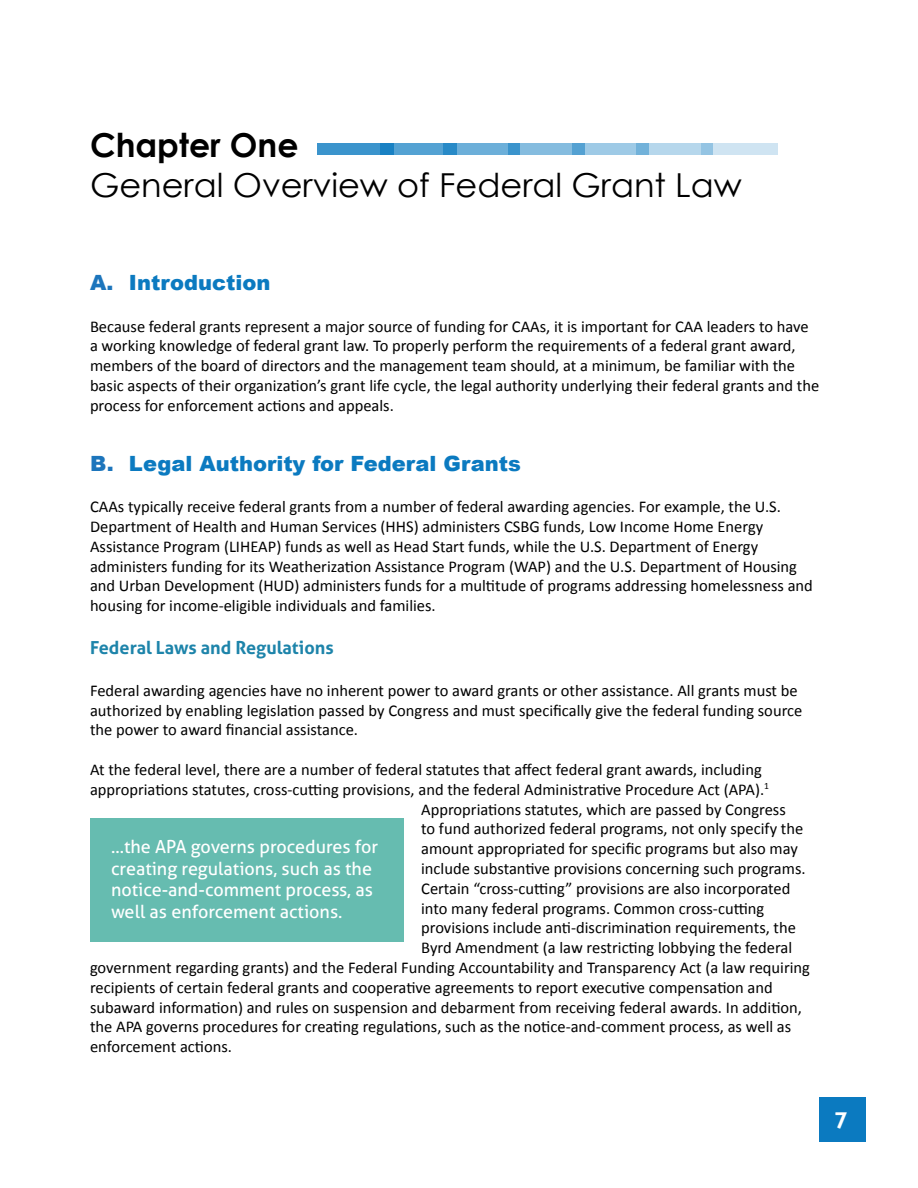
<style>
.page{position:relative;width:918px;height:1188px;background:#fff}
.page>*{position:absolute;margin:0;border:0;box-sizing:border-box;transform-origin:0 0}
.t1{font:33px "Century Gothic";color:#000}
.t2{font:700 33px "Century Gothic";color:#000}
.t3{font:700 22.5px "Aller";color:#fff}
.t4{font:900 21px "Arial";color:#0b7ac0}
.t5{font:18px/21.6px "Aller";color:#fff}
.t6{font:700 18px "Aller";color:#1d84aa}
.t7{font:16.5px/19.8px "Calibri";color:#000}
.s1{color:#1c75bc}
</style>
<div class="page">
<div style="left:819px;top:1097px;width:47px;height:45px;background:#0b7ac0"></div>
<div style="left:317px;top:143px;width:77px;height:11px;background:#3b94cc"></div>
<svg style="left:380px;top:143px;width:63px;height:11px"></svg>
<svg style="left:443px;top:143px;width:65px;height:11px"></svg>
<svg style="left:508px;top:143px;width:64px;height:11px"></svg>
<svg style="left:572px;top:143px;width:64px;height:11px"></svg>
<svg style="left:636px;top:143px;width:65px;height:11px"></svg>
<svg style="left:701px;top:143px;width:77px;height:11px"></svg>
<div style="left:90px;top:818px;width:313px;height:124px;background:#66bcb0"></div>
<h1 class="t2" style="left:90px;top:120px;width:210px">Chapter One</h1>
<h1 class="t1" style="left:90px;top:162px;width:653px">General Overview of Federal Grant Law</h1>
<p class="t4" style="left:90px;top:267px;width:182px"><span class="s1">A.</span> Introduction</p>
<p class="t7" style="left:90px;top:316px;width:731px">Because federal grants represent a major source of funding for CAAs, it is important for CAA leaders to have a working knowledge of federal grant law. To properly perform the requirements of a federal grant award, members of the board of directors and the management team should, at a minimum, be familiar with the basic aspects of their organization’s grant life cycle, the legal authority underlying their federal grants and the process for enforcement actions and appeals.</p>
<p class="t4" style="left:90px;top:448px;width:432px"><span class="s1">B.</span> Legal Authority for Federal Grants</p>
<p class="t7" style="left:90px;top:497px;width:724px">CAAs typically receive federal grants from a number of federal awarding agencies. For example, the U.S.<br>Department of Health and Human Services (HHS) administers CSBG funds, Low Income Home Energy Assistance Program (LIHEAP) funds as well as Head Start funds, while the U.S. Department of Energy administers funding for its Weatherization Assistance Program (WAP) and the U.S. Department of Housing and Urban Development (HUD) administers funds for a multitude of programs addressing homelessness and housing for income-eligible individuals and families.</p>
<p class="t6" style="left:90px;top:637px;width:245px">Federal Laws and Regulations</p>
<p class="t7" style="left:90px;top:680px;width:714px">Federal awarding agencies have no inherent power to award grants or other assistance. All grants must be authorized by enabling legislation passed by Congress and must specifically give the federal funding source the power to award financial assistance.</p>
<p class="t7" style="left:90px;top:760px;width:673px">At the federal level, there are a number of federal statutes that affect federal grant awards, including</p>
<p class="t7" style="left:90px;top:779px;width:681px">appropriations statutes, cross-cutting provisions, and the federal Administrative Procedure Act (APA).<sup>1</sup></p>
<p class="t7" style="left:421px;top:799px;width:366px">Appropriations statutes, which are passed by Congress</p>
<p class="t7" style="left:421px;top:819px;width:384px">to fund authorized federal programs, not only specify the</p>
<p class="t7" style="left:421px;top:839px;width:378px">amount appropriated for specific programs but also may</p>
<p class="t7" style="left:421px;top:859px;width:386px">include substantive provisions concerning such programs.</p>
<p class="t7" style="left:421px;top:878px;width:371px">Certain “cross-cutting” provisions are also incorporated</p>
<p class="t7" style="left:421px;top:898px;width:345px">into many federal programs. Common cross-cutting</p>
<p class="t7" style="left:421px;top:918px;width:376px">provisions include anti-discrimination requirements, the</p>
<p class="t7" style="left:421px;top:938px;width:372px">Byrd Amendment (a law restricting lobbying the federal</p>
<p class="t7" style="left:90px;top:958px;width:722px">government regarding grants) and the Federal Funding Accountability and Transparency Act (a law requiring</p>
<p class="t7" style="left:90px;top:977px;width:684px">recipients of certain federal grants and cooperative agreements to report executive compensation and</p>
<p class="t7" style="left:90px;top:997px;width:714px">subaward information) and rules on suspension and debarment from receiving federal awards. In addition,</p>
<p class="t7" style="left:90px;top:1017px;width:703px">the APA governs procedures for creating regulations, such as the notice-and-comment process, as well as</p>
<p class="t7" style="left:90px;top:1037px;width:144px">enforcement actions.</p>
<p class="t5" style="left:111px;top:836px;width:269px">...the APA governs procedures for creating regulations, such as the notice-and-comment process, as well as enforcement actions.</p>
<h2 class="t3" style="left:834px;top:1105px;width:15px">7</h2>
</div>
